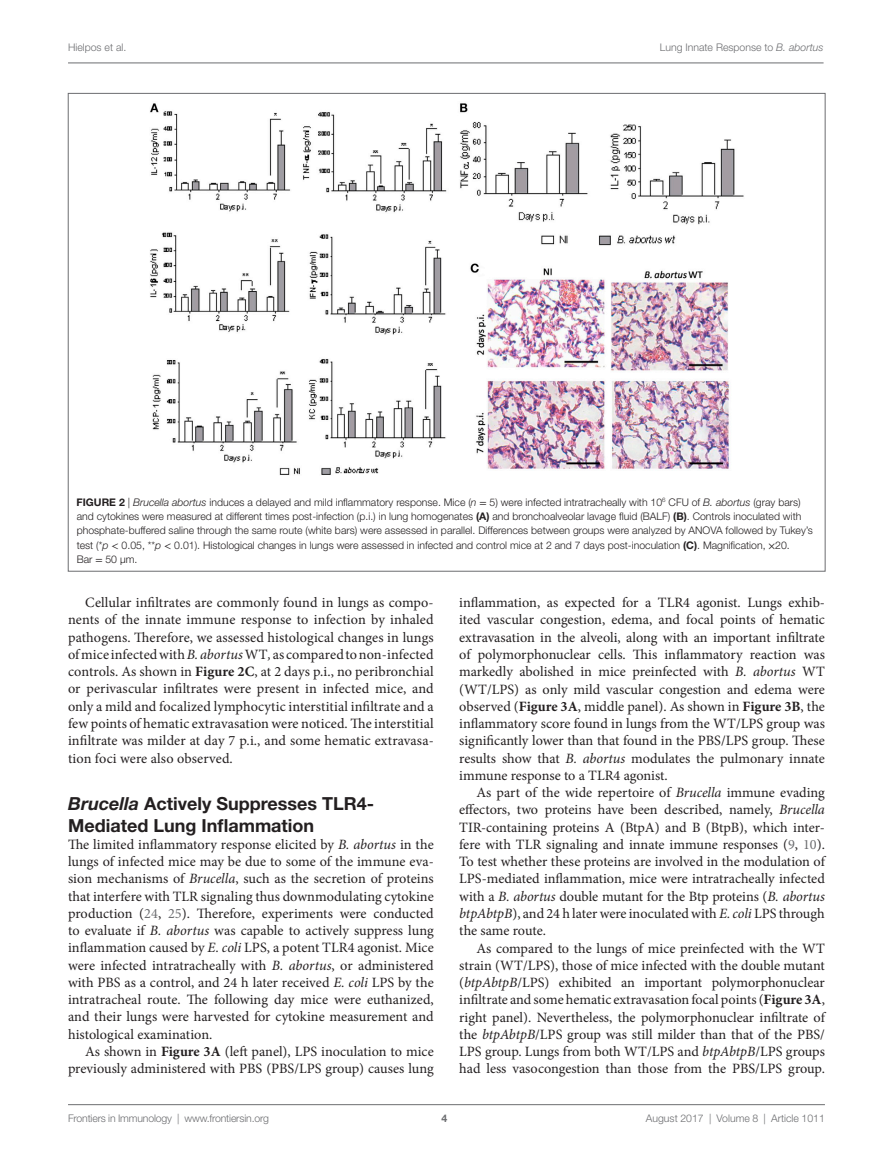
<style>
.page{position:relative;width:893px;height:1170px;background:#fff}
.page>*{position:absolute;margin:0;border:0;box-sizing:border-box;transform-origin:0 0}
.t1{font:700 18px/21px "Helvetica Neue LT Std";color:#231f20}
.t2{font:14.25px/17.2px "Minion Pro";color:#231f20;text-align:justify}
.t3{font:300 10.5px/14.2px "Helvetica Neue LT Std";color:#231f20}
.t4{font:300 10.5px "Helvetica Neue LT Std";color:#6c6d70}
.t5{font:700 10.5px "Helvetica Neue LT Std";color:#6c6d70}
.s1{font-style:italic}
.s2{font-weight:700}
.s3{font-family:"STIX General";font-weight:400}
.s4{color:#6c6d70}
</style>
<div class="page">
<img style="left:150px;top:103px;width:594px;height:372px">
<hr style="left:68px;top:63px;width:756px;height:1px;background:#6c6d70">
<hr style="left:68px;top:1104px;width:757px;height:1px;background:#6c6d70">
<p class="t4" style="left:68px;top:41px;width:60px">Hielpos et al.</p>
<p class="t4" style="left:660px;top:41px;width:165px">Lung Innate Response to <span class="s1">B. abortus</span></p>
<p class="t3" style="left:77px;top:494px;width:738px"><span class="s2">Figure 2</span> | <span class="s1">Brucella abortus</span> induces a delayed and mild inflammatory response. Mice (<span class="s1">n</span> <span class="s3">=</span> 5) were infected intratracheally with 10<sup>6</sup> CFU of <span class="s1">B. abortus</span> (gray bars) and cytokines were measured at different times post-infection (p.i.) in lung homogenates <span class="s2">(A)</span> and bronchoalveolar lavage fluid (BALF) <span class="s2">(B)</span>. Controls inoculated with phosphate-buffered saline through the same route (white bars) were assessed in parallel. Differences between groups were analyzed by ANOVA followed by Tukey’s test (*<span class="s1">p</span> <span class="s3">&lt;</span> 0.05, **<span class="s1">p</span> <span class="s3">&lt;</span> 0.01). Histological changes in lungs were assessed in infected and control mice at 2 and 7 days post-inoculation <span class="s2">(C)</span>. Magnification, <span class="s3">×</span>20.<br>Bar <span class="s3">=</span> 50 µm.</p>
<p class="t2" style="left:68px;top:594px;width:367px;text-indent:17px">Cellular infiltrates are commonly found in lungs as compo&shy;nents of the innate immune response to infection by inhaled pathogens. Therefore, we assessed histological changes in lungs of mice infected with <span class="s1">B. abortus</span> WT<span class="s1">,</span> as compared to non-infected controls. As shown in <span class="s2">Figure 2C</span>, at 2 days p.i., no peribronchial or perivascular infiltrates were present in infected mice, and only a mild and focalized lymphocytic interstitial infiltrate and a few points of hematic extravasation were noticed. The interstitial infiltrate was milder at day 7 p.i., and some hematic extravasa&shy;tion foci were also observed.</p>
<p class="t1" style="left:68px;top:793px;width:308px"><span class="s1">Brucella</span> Actively Suppresses TLR4-<br>Mediated Lung Inflammation</p>
<p class="t2" style="left:68px;top:835px;width:367px">The limited inflammatory response elicited by <span class="s1">B. abortus</span> in the lungs of infected mice may be due to some of the immune eva&shy;sion mechanisms of <span class="s1">Brucella</span>, such as the secretion of proteins that interfere with TLR signaling thus downmodulating cytokine production (<span class="s4">24</span>, <span class="s4">25</span>). Therefore, experiments were conducted to evaluate if <span class="s1">B. abortus</span> was capable to actively suppress lung inflammation caused by <span class="s1">E. coli</span> LPS, a potent TLR4 agonist. Mice were infected intratracheally with <span class="s1">B. abortus</span>, or administered with PBS as a control, and 24 h later received <span class="s1">E. coli</span> LPS by the intratracheal route. The following day mice were euthanized, and their lungs were harvested for cytokine measurement and histological examination.</p>
<p class="t2" style="left:68px;top:1042px;width:367px;text-align:right">As shown in <span class="s2">Figure 3A</span> (left panel), LPS inoculation to mice previously administered with PBS (PBS/LPS group) causes lung</p>
<p class="t2" style="left:459px;top:594px;width:367px">inflammation, as expected for a TLR4 agonist. Lungs exhib&shy;ited vascular congestion, edema, and focal points of hematic extravasation in the alveoli, along with an important infiltrate of polymorphonuclear cells. This inflammatory reaction was markedly abolished in mice preinfected with <span class="s1">B. abortus</span> WT (WT/LPS) as only mild vascular congestion and edema were observed (<span class="s2">Figure 3A</span>, middle panel). As shown in <span class="s2">Figure 3B</span>, the inflammatory score found in lungs from the WT/LPS group was significantly lower than that found in the PBS/LPS group. These results show that <span class="s1">B. abortus</span> modulates the pulmonary innate immune response to a TLR4 agonist.</p>
<p class="t2" style="left:459px;top:784px;width:367px;text-indent:17px">As part of the wide repertoire of <span class="s1">Brucella</span> immune evading effectors, two proteins have been described, namely, <span class="s1">Brucella </span>TIR-containing proteins A (BtpA) and B (BtpB), which inter&shy;fere with TLR signaling and innate immune responses (<span class="s4">9</span>, <span class="s4">10</span>).<br>To test whether these proteins are involved in the modulation of LPS-mediated inflammation, mice were intratracheally infected with a <span class="s1">B. abortus</span> double mutant for the Btp proteins (<span class="s1">B. abortus btpAbtpB</span>), and 24 h later were inoculated with <span class="s1">E. coli</span> LPS through the same route.</p>
<p class="t2" style="left:459px;top:939px;width:367px;text-indent:17px">As compared to the lungs of mice preinfected with the WT strain (WT/LPS), those of mice infected with the double mutant (<span class="s1">btpAbtpB</span>/LPS) exhibited an important polymorphonuclear infiltrate and some hematic extravasation focal points (<span class="s2">Figure 3A</span>, right panel). Nevertheless, the polymorphonuclear infiltrate of the <span class="s1">btpAbtpB</span>/LPS group was still milder than that of the PBS/ LPS group. Lungs from both WT/LPS and <span class="s1">btpAbtpB</span>/LPS groups had less vasocongestion than those from the PBS/LPS group.</p>
<p class="t4" style="left:68px;top:1111px;width:203px">Frontiers in Immunology | www.frontiersin.org</p>
<p class="t4" style="left:646px;top:1111px;width:181px">August 2017 | Volume 8 | Article 1011</p>
<p class="t5" style="left:441px;top:1111px;width:7px">4</p>
</div>
